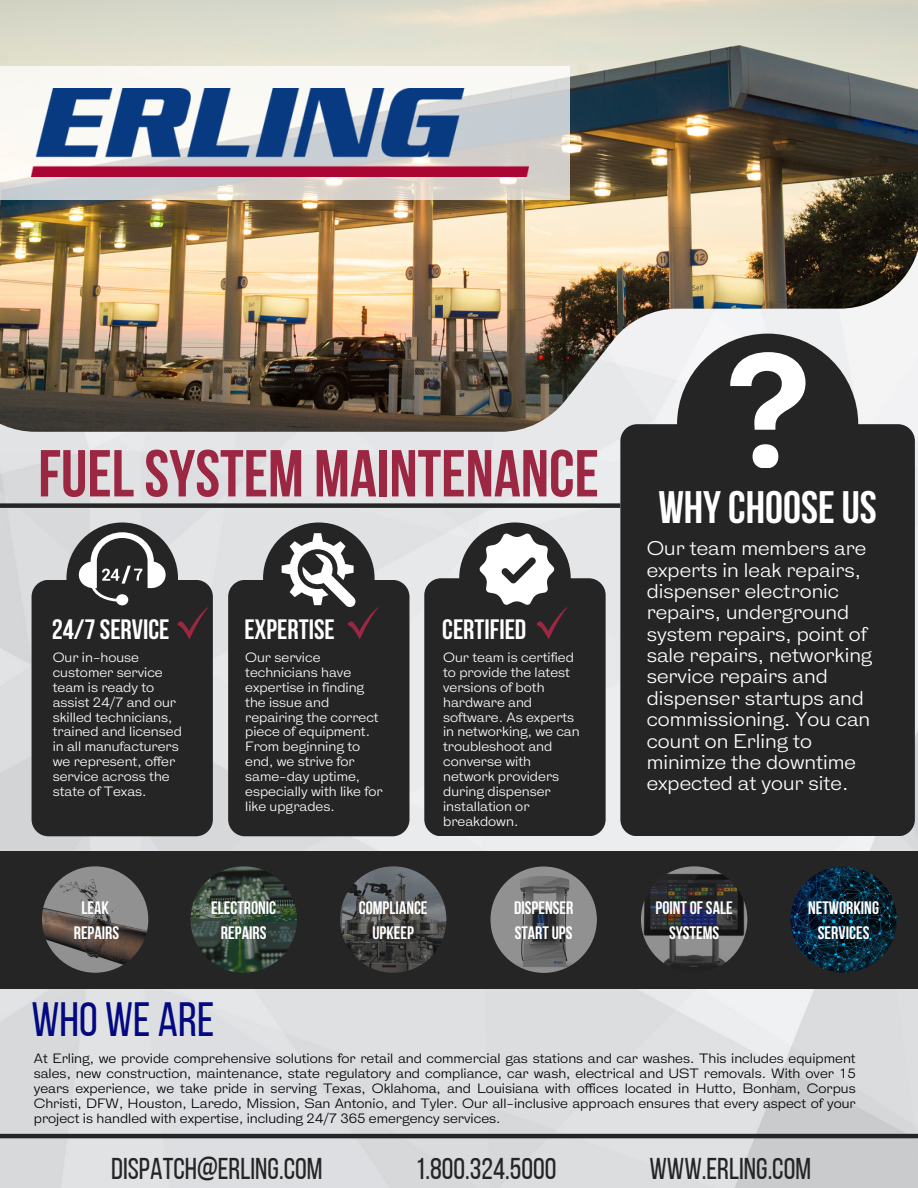
<style>
.page{position:relative;width:918px;height:1188px;background:#fff}
.page>*{position:absolute;margin:0;border:0;box-sizing:border-box;transform-origin:0 0}
.t1{font:700 66.15px "Bebas Neue";color:#9b2743}
.t2{font:48px "Bebas Neue";color:#030980}
.t3{font:700 45.3px "Bebas Neue";color:#fff}
.t4{font:30px "Bebas Neue";color:#252525}
.t5{font:700 27.9px "Bebas Neue";color:#fff}
.t6{font:18.75px/21.3px "HK Gothic";color:#fff}
.t7{font:700 18px/24.8px "Bebas Neue";color:#fff;text-align:center}
.t8{font:12.75px/14.9px "HK Gothic";color:#fff}
.t9{font:12.75px/14.9px "HK Gothic";color:#000;text-align:justify}
</style>
<div class="page">
<img style="left:0;top:432px;width:918px;height:756px">
<img style="left:0;top:0;width:918px;height:432px">
<svg style="left:0;top:66px;width:570px;height:134px"></svg>
<img style="left:32px;top:89px;width:497px;height:87px">
<div style="left:32px;top:580px;width:181px;height:256px;background:#252525;border-radius:17px"></div>
<div style="left:66px;top:522px;width:112px;height:112px;background:#252525;border-radius:50%"></div>
<div style="left:228px;top:580px;width:181px;height:256px;background:#252525;border-radius:17px"></div>
<div style="left:263px;top:522px;width:112px;height:112px;background:#252525;border-radius:50%"></div>
<div style="left:424px;top:578px;width:182px;height:258px;background:#252525;border-radius:17px"></div>
<div style="left:459px;top:522px;width:112px;height:112px;background:#252525;border-radius:50%"></div>
<svg style="left:79px;top:532px;width:86px;height:73px"></svg>
<div style="left:620px;top:424px;width:295px;height:412px;background:#252525;border-radius:17px"></div>
<div style="left:677px;top:334px;width:181px;height:181px;background:#252525;border-radius:50%"></div>
<svg style="left:730px;top:352px;width:76px;height:116px"></svg>
<div style="left:0;top:851px;width:918px;height:137px;background:#252525"></div>
<img style="left:42px;top:866px;width:106px;height:107px;border-radius:50%">
<img style="left:191px;top:866px;width:106px;height:107px;border-radius:50%">
<img style="left:340px;top:866px;width:106px;height:107px;border-radius:50%">
<img style="left:490px;top:867px;width:107px;height:106px;border-radius:50%">
<img style="left:641px;top:866px;width:106px;height:107px;border-radius:50%">
<img style="left:790px;top:866px;width:107px;height:107px;border-radius:50%">
<hr style="left:0;top:1134px;width:918px;height:4px;background:#252525">
<div style="left:0;top:503px;width:620px;height:5px;background:#252525"></div>
<svg style="left:177px;top:607px;width:32px;height:32px"></svg>
<svg style="left:282px;top:533px;width:98px;height:106px"></svg>
<svg style="left:479px;top:533px;width:90px;height:106px"></svg>
<p class="t1" style="left:38px;top:447px;width:562px">FUELSYSTEM MAINTENANCE</p>
<p class="t5" style="left:52px;top:618px;width:119px">24/7SERVICE</p>
<h2 class="t8" style="left:53px;top:651px;width:131px">Our in-house customer service team is ready to assist 24/7 and our skilled technicians, trained and licensed in all manufacturers we represent, offer service across the state of Texas.</h2>
<p class="t5" style="left:244px;top:618px;width:92px">EXPERTISE</p>
<h1 class="t8" style="left:245px;top:651px;width:139px">Our service technicians have expertise in finding the issue and repairing the correct piece of equipment.<br>From beginning to end, we strive for same-day uptime, especially with like for like upgrades.</h1>
<p class="t5" style="left:442px;top:618px;width:86px">CERTIFIED</p>
<p class="t8" style="left:443px;top:651px;width:138px">Our team is certified to provide the latest versions of both hardware and software. As experts in networking, we can troubleshoot and converse with network providers during dispenser installation or breakdown.</p>
<h4 class="t3" style="left:658px;top:489px;width:220px">WHYCHOOSEUS</h4>
<p class="t6" style="left:647px;top:539px;width:227px">Our team members are experts in leak repairs, dispenser electronic repairs, underground system repairs, point of sale repairs, networking service repairs and dispenser startups and commissioning. You can count on Erling to minimize the downtime expected at your site.</p>
<p class="t7" style="left:74px;top:897px;width:47px">LEAK<br>REPAIRS</p>
<p class="t7" style="left:211px;top:897px;width:67px">ELECTRONIC<br>REPAIRS</p>
<h4 class="t7" style="left:359px;top:897px;width:70px">COMPLIANCE<br>UPKEEP</h4>
<p class="t7" style="left:514px;top:897px;width:61px;text-align:left">DISPENSER<br>START UPS</p>
<p class="t7" style="left:656px;top:897px;width:79px">POINT OF SALE<br>SYSTEMS</p>
<h4 class="t7" style="left:808px;top:897px;width:72px">NETWORKING<br>SERVICES</h4>
<p class="t2" style="left:32px;top:1000px;width:184px">WHO WE ARE</p>
<p class="t9" style="left:34px;top:1052px;width:823px">At Erling, we provide comprehensive solutions for retail and commercial gas stations and car washes. This includes equipment sales, new construction, maintenance, state regulatory and compliance, car wash, electrical and UST removals. With over 15 years experience, we take pride in serving Texas, Oklahoma, and Louisiana with offices located in Hutto, Bonham, Corpus Christi, DFW, Houston, Laredo, Mission, San Antonio, and Tyler. Our all-inclusive approach ensures that every aspect of your project is handled with expertise, including 24/7 365 emergency services.</p>
<h6 class="t4" style="left:111px;top:1156px;width:213px">DISPATCH@ERLING.COM</h6>
<h6 class="t4" style="left:415px;top:1156px;width:142px">1.800.324.5000</h6>
<h6 class="t4" style="left:649px;top:1156px;width:163px">WWW.ERLING.COM</h6>
</div>
